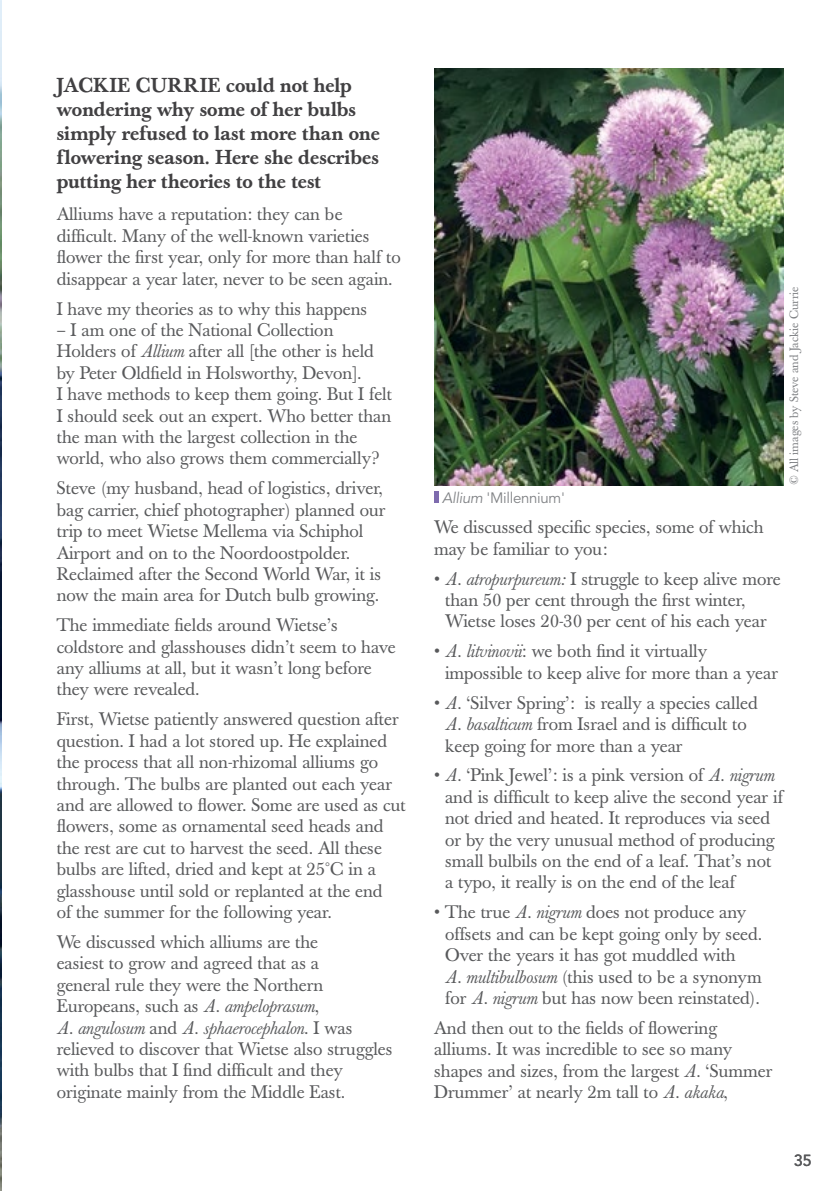
<style>
.page{position:relative;width:840px;height:1191px;background:#fff}
.page>*{position:absolute;margin:0;border:0;box-sizing:border-box;transform-origin:0 0}
.t1{font:500 20px/24px "Baskerville";color:#414042}
.t2{font:18px/21.4px "Baskerville";color:#58595b}
.t3{font:500 16px "Avenir";color:#58595b}
.t4{font:15px "Avenir";letter-spacing:-.02em;color:#808285}
.t5{font:12px "Baskerville";color:#808285}
.s1{font-style:italic}
</style>
<div class="page">
<hr style="left:434px;top:491px;width:4px;height:11px;background:#7e6bae">
<img style="left:0;top:0;width:1px;height:1191px">
<img style="left:434px;top:68px;width:348px;height:417px">
<p class="t1" style="left:57px;top:73px;width:324px">JACKIE CURRIE could not help wondering why some of her bulbs simply refused to last more than one flowering season. Here she describes putting her theories to the test</p>
<p class="t2" style="left:57px;top:204px;width:345px">Alliums have a reputation: they can be difficult. Many of the well-known varieties flower the first year, only for more than half to disappear a year later, never to be seen again.</p>
<p class="t2" style="left:57px;top:298px;width:312px">I have my theories as to why this happens</p>
<p class="t2" style="left:57px;top:319px;width:336px">– I am one of the National Collection Holders of <span class="s1">Allium</span> after all [the other is held by Peter Oldfield in Holsworthy, Devon].<br>I have methods to keep them going. But I felt I should seek out an expert. Who better than the man with the largest collection in the world, who also grows them commercially?</p>
<p class="t2" style="left:57px;top:478px;width:330px">Steve (my husband, head of logistics, driver, bag carrier, chief photographer) planned our trip to meet Wietse Mellema via Schiphol Airport and on to the Noordoostpolder.<br>Reclaimed after the Second World War, it is now the main area for Dutch bulb growing.</p>
<p class="t2" style="left:57px;top:615px;width:340px">The immediate fields around Wietse’s coldstore and glasshouses didn’t seem to have any alliums at all, but it wasn’t long before they were revealed.</p>
<p class="t2" style="left:57px;top:709px;width:350px">First, Wietse patiently answered question after question. I had a lot stored up. He explained the process that all non-rhizomal alliums go through. The bulbs are planted out each year and are allowed to flower. Some are used as cut flowers, some as ornamental seed heads and the rest are cut to harvest the seed. All these bulbs are lifted, dried and kept at 25˚C in a glasshouse until sold or replanted at the end<br>of the summer for the following year.</p>
<p class="t2" style="left:57px;top:931px;width:337px">We discussed which alliums are the<br>easiest to grow and agreed that as a<br>general rule they were the Northern Europeans, such as <span class="s1">A. ampeloprasum</span>,<br><span class="s1">A. angulosum</span> and <span class="s1">A. sphaerocephalon</span>. I was relieved to discover that Wietse also struggles with bulbs that I find difficult and they originate mainly from the Middle East.</p>
<p class="t4" style="left:442px;top:489px;width:124px"><span class="s1">Allium</span> 'Millennium'</p>
<p class="t5" style="left:786px;top:485px;width:200px;rotate:-90deg">© All images by Steve and Jackie Currie</p>
<p class="t2" style="left:434px;top:517px;width:330px">We discussed specific species, some of which may be familiar to you:</p>
<p class="t2" style="left:445px;top:568px;width:337px;text-indent:-11px">• <span class="s1">A. atropurpureum:</span> I struggle to keep alive more than 50 per cent through the first winter,<br>Wietse loses 20-30 per cent of his each year</p>
<p class="t2" style="left:445px;top:641px;width:334px;text-indent:-11px">• <span class="s1">A. litvinovii</span>: we both find it virtually impossible to keep alive for more than a year</p>
<p class="t2" style="left:445px;top:692px;width:314px;text-indent:-11px">• <span class="s1">A.</span> ‘Silver Spring’: is really a species called<br><span class="s1">A. basalticum</span> from Israel and is difficult to keep going for more than a year</p>
<p class="t2" style="left:445px;top:765px;width:339px;text-indent:-11px">• <span class="s1">A.</span> ‘Pink Jewel’: is a pink version of <span class="s1">A. nigrum </span>and is difficult to keep alive the second year if not dried and heated. It reproduces via seed or by the very unusual method of producing small bulbils on the end of a leaf. That’s not a typo, it really is on the end of the leaf</p>
<p class="t2" style="left:445px;top:902px;width:318px;text-indent:-11px">• The true <span class="s1">A. nigrum</span> does not produce any offsets and can be kept going only by seed.<br>Over the years it has got muddled with<br><span class="s1">A. multibulbosum</span> (this used to be a synonym for <span class="s1">A. nigrum</span> but has now been reinstated).</p>
<p class="t2" style="left:434px;top:1017px;width:339px">And then out to the fields of flowering alliums. It was incredible to see so many shapes and sizes, from the largest <span class="s1">A.</span> ‘Summer Drummer’ at nearly 2m tall to <span class="s1">A. akaka</span>,</p>
<p class="t3" style="left:793px;top:1151px;width:19px">35</p>
</div>
